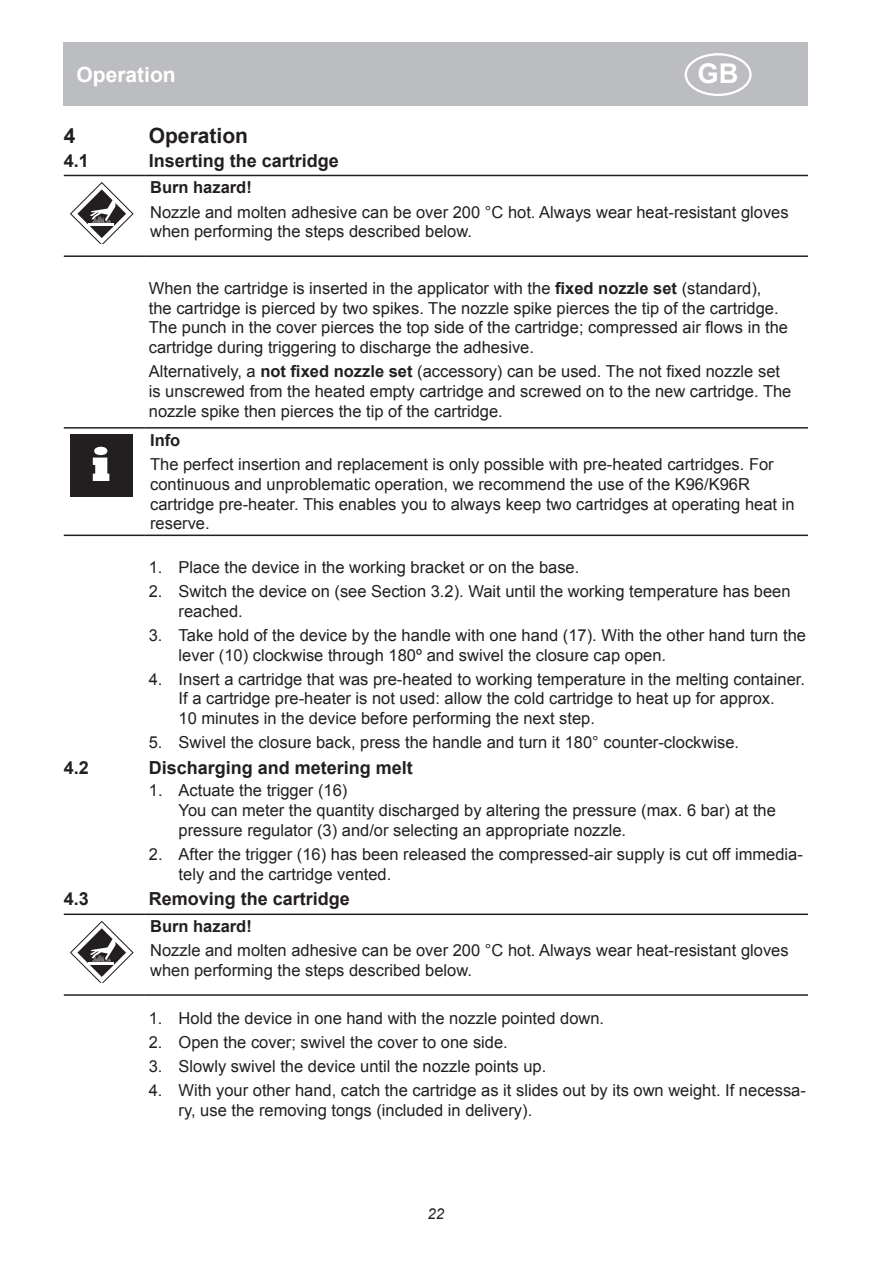
<style>
.page{position:relative;width:893px;height:1263px;background:#fff}
.page>*{position:absolute;margin:0;border:0;box-sizing:border-box;transform-origin:0 0}
.t1{font:700 27.3px "Arial";color:#fff}
.t2{font:700 21px "Arial";color:#231f20}
.t3{font:700 21px "Arial";color:#fff}
.t4{font:700 18px "Arial";color:#231f20}
.t5{font:16.5px/19.8px "Arial";color:#231f20}
.t6{font:700 16.5px "Arial";color:#231f20}
.t7{font:italic 15px "Arial";color:#231f20}
.s1{font-weight:700}
</style>
<div class="page">
<div style="left:64px;top:43px;width:744px;height:63px;background:#bcbdc0"></div>
<hr style="left:64px;top:175px;width:80px;height:1px;background:#231f20">
<hr style="left:144px;top:175px;width:664px;height:1px;background:#231f20">
<hr style="left:64px;top:255px;width:80px;height:2px;background:#231f20">
<hr style="left:144px;top:255px;width:664px;height:2px;background:#231f20">
<svg style="left:70px;top:182px;width:64px;height:62px"></svg>
<hr style="left:64px;top:427px;width:80px;height:2px;background:#231f20">
<hr style="left:144px;top:427px;width:664px;height:2px;background:#231f20">
<hr style="left:64px;top:535px;width:80px;height:1px;background:#231f20">
<hr style="left:144px;top:535px;width:664px;height:1px;background:#231f20">
<div style="left:70px;top:434px;width:62px;height:62px;background:#231f20"></div>
<svg style="left:93px;top:447px;width:16px;height:34px"></svg>
<hr style="left:64px;top:913px;width:80px;height:2px;background:#231f20">
<hr style="left:144px;top:913px;width:664px;height:2px;background:#231f20">
<hr style="left:64px;top:994px;width:80px;height:2px;background:#231f20">
<hr style="left:144px;top:994px;width:664px;height:2px;background:#231f20">
<svg style="left:70px;top:921px;width:64px;height:62px"></svg>
<div style="left:685px;top:53px;width:67px;height:43px;border:2px solid #fff;border-radius:50%"></div>
<p class="t3" style="left:77px;top:61px;width:101px">Operation</p>
<h1 class="t1" style="left:698px;top:59px;width:43px">GB</h1>
<p class="t2" style="left:64px;top:121px;width:13px">4</p>
<p class="t2" style="left:149px;top:121px;width:101px">Operation</p>
<p class="t4" style="left:64px;top:148px;width:27px">4.1</p>
<p class="t4" style="left:149px;top:148px;width:192px">Inserting the cartridge</p>
<p class="t6" style="left:150px;top:177px;width:103px">Burn hazard!</p>
<p class="t5" style="left:150px;top:202px;width:640px">Nozzle and molten adhesive can be over 200 °C hot. Always wear heat-resistant gloves when performing the steps described below.</p>
<p class="t5" style="left:149px;top:278px;width:641px">When the cartridge is inserted in the applicator with the <span class="s1">fixed nozzle set</span> (standard), the cartridge is pierced by two spikes. The nozzle spike pierces the tip of the cartridge.<br>The punch in the cover pierces the top side of the cartridge; compressed air flows in the cartridge during triggering to discharge the adhesive.</p>
<p class="t5" style="left:149px;top:362px;width:644px">Alternatively, a <span class="s1">not fixed nozzle set</span> (accessory) can be used. The not fixed nozzle set is unscrewed from the heated empty cartridge and screwed on to the new cartridge. The nozzle spike then pierces the tip of the cartridge.</p>
<p class="t6" style="left:150px;top:429px;width:32px">Info</p>
<p class="t5" style="left:150px;top:454px;width:646px">The perfect insertion and replacement is only possible with pre-heated cartridges. For continuous and unproblematic operation, we recommend the use of the K96/K96R cartridge pre-heater. This enables you to always keep two cartridges at operating heat in reserve.</p>
<p class="t5" style="left:149px;top:557px;width:432px">1. Place the device in the working bracket or on the base.</p>
<p class="t5" style="left:179px;top:581px;width:614px;text-indent:-30px">2. Switch the device on (see Section 3.2). Wait until the working temperature has been reached.</p>
<p class="t5" style="left:179px;top:625px;width:629px;text-indent:-30px">3. Take hold of the device by the handle with one hand (17). With the other hand turn the lever (10) clockwise through 180º and swivel the closure cap open.</p>
<p class="t5" style="left:179px;top:669px;width:628px;text-indent:-30px">4. Insert a cartridge that was pre-heated to working temperature in the melting container.<br>If a cartridge pre-heater is not used: allow the cold cartridge to heat up for approx.<br>10 minutes in the device before performing the next step.</p>
<p class="t5" style="left:149px;top:733px;width:592px">5. Swivel the closure back, press the handle and turn it 180° counter-clockwise.</p>
<p class="t4" style="left:64px;top:756px;width:27px">4.2</p>
<p class="t4" style="left:149px;top:756px;width:266px">Discharging and metering melt</p>
<p class="t5" style="left:179px;top:780px;width:599px;text-indent:-30px">1. Actuate the trigger (16)<br>You can meter the quantity discharged by altering the pressure (max. 6 bar) at the pressure regulator (3) and/or selecting an appropriate nozzle.</p>
<p class="t5" style="left:179px;top:844px;width:626px;text-indent:-30px">2. After the trigger (16) has been released the compressed-air supply is cut off immedia&shy;tely and the cartridge vented.</p>
<p class="t4" style="left:64px;top:887px;width:27px">4.3</p>
<p class="t4" style="left:149px;top:887px;width:203px">Removing the cartridge</p>
<p class="t6" style="left:150px;top:915px;width:103px">Burn hazard!</p>
<p class="t5" style="left:150px;top:941px;width:640px">Nozzle and molten adhesive can be over 200 °C hot. Always wear heat-resistant gloves when performing the steps described below.</p>
<p class="t5" style="left:149px;top:1008px;width:457px">1. Hold the device in one hand with the nozzle pointed down.</p>
<p class="t5" style="left:149px;top:1033px;width:361px">2. Open the cover; swivel the cover to one side.</p>
<p class="t5" style="left:149px;top:1057px;width:399px">3. Slowly swivel the device until the nozzle points up.</p>
<p class="t5" style="left:179px;top:1081px;width:629px;text-indent:-30px">4. With your other hand, catch the cartridge as it slides out by its own weight. If necessa&shy;ry, use the removing tongs (included in delivery).</p>
<p class="t7" style="left:427px;top:1204px;width:18px">22</p>
</div>
